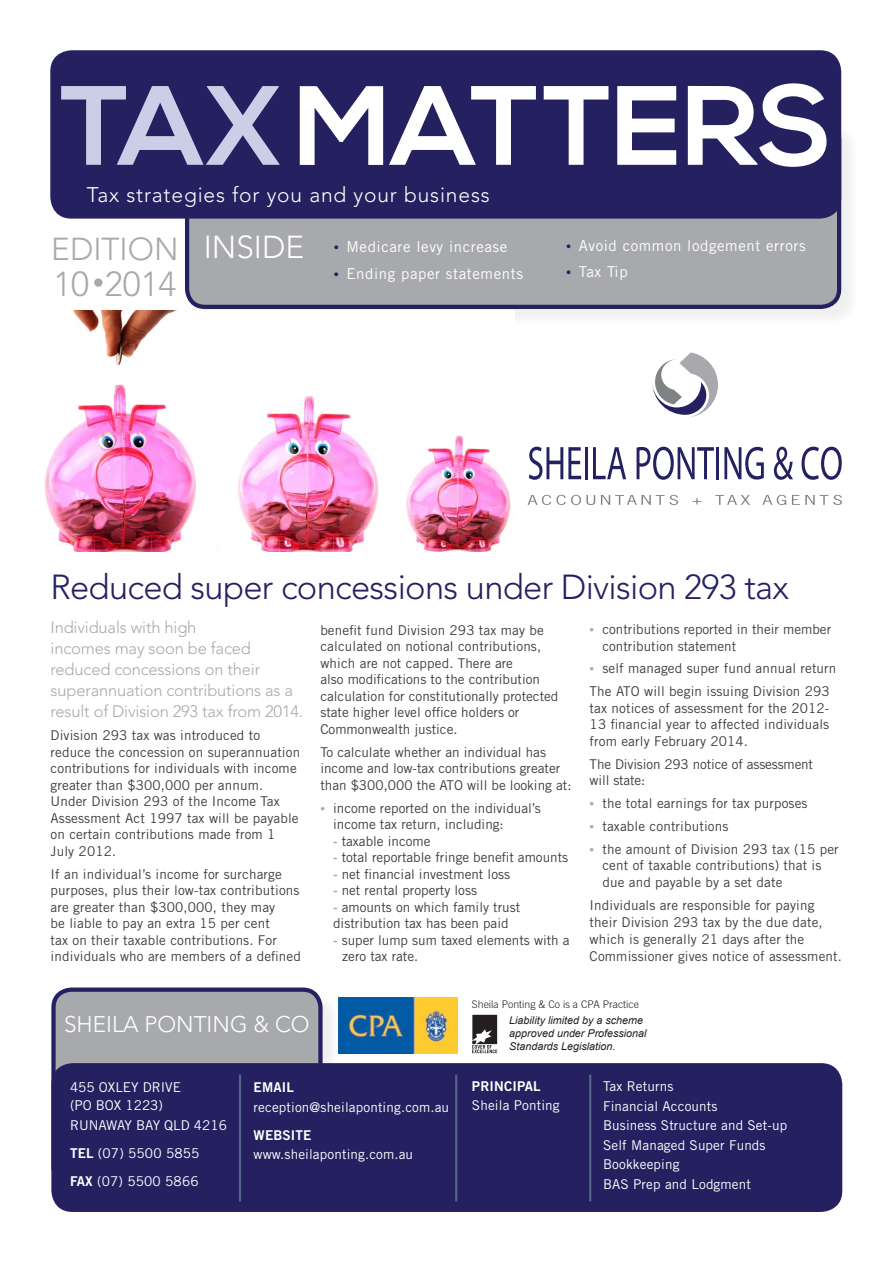
<style>
.page{position:relative;width:893px;height:1263px;background:#fff}
.page>*{position:absolute;margin:0;border:0;box-sizing:border-box;transform-origin:0 0}
.Title_-_Article{font:700 112.5px "Nexa";color:#fff}
.Title_-_Article-2{font:300 34.5px "Avenir LT Std";letter-spacing:-.02em;color:#252161}
.Title_-_Article-3{font:300 34.5px "Avenir LT Std";color:#a8a9ad}
.Title_-_Article-4{font:300 31.5px "Avenir LT Std";color:#a8a9ad}
.Title_-_Article-5{font:300 31.5px "Avenir LT Std";color:#fff}
.t1{font:300 22.5px "Avenir LT Std";color:#fff}
.Title_-_Article-6{font:300 21px "Avenir LT Std";letter-spacing:.04em;color:#fff}
.Body_Text{font:300 16.5px/21px "Avenir LT Std";letter-spacing:-.01em;color:#a8a9ad}
.t2{font:15px "Trade Gothic LT Std";letter-spacing:.04em;color:#fff}
.Body_Text-2{font:13.5px/16.5px "Trade Gothic LT Std";letter-spacing:.01em;color:#3e3e3f}
.t3{font:13.5px/19.5px "Trade Gothic LT Std";letter-spacing:.01em;color:#fff}
.Body_Text-3{font:13.5px/16.5px "Trade Gothic LT Std";letter-spacing:-.01em;color:#3e3e3f}
.t4{font:italic 10.8px/12.9px "Arial";color:#231f20}
.t5{font:300 10.5px "Trade Gothic LT Std";color:#231f20}
.s1{color:#cbcee7}
.s2{font-family:"Myriad Pro";font-size:18px;color:#252161}
.s3{font-family:"Myriad Pro";font-size:16.5px;color:#a8a9ad}
.s4{font-family:"Trade Gothic LT Std Bd 2";color:#a8a9ad}
.s5{font-family:"Trade Gothic LT Std Bd 2"}
</style>
<div class="page">
<div style="left:187px;top:122px;width:673px;height:205px;background:#f4f4f4"></div>
<div style="left:187px;top:122px;width:652px;height:185px;background:#a8a9ad;border-radius:18px"></div>
<div style="left:185px;top:119px;width:656px;height:190px;border:4px solid #252161;border-radius:18px"></div>
<div style="left:50px;top:50px;width:791px;height:169px;background:#252161;border-radius:21px"></div>
<div style="left:54px;top:990px;width:287px;height:216px;background:#231f20;opacity:.07"></div>
<div style="left:53px;top:990px;width:267px;height:195px;background:#a8a9ad;border-radius:18px"></div>
<div style="left:51px;top:987px;width:272px;height:200px;border:4px solid #252161;border-radius:18px"></div>
<div style="left:51px;top:1063px;width:791px;height:149px;background:#252161;border-radius:21px"></div>
<hr style="left:239px;top:1074px;width:2px;height:127px;background:#87adbd">
<hr style="left:455px;top:1074px;width:2px;height:127px;background:#87adbd">
<hr style="left:589px;top:1074px;width:2px;height:127px;background:#87adbd">
<svg style="left:528px;top:495px;width:67px;height:10px"></svg>
<svg style="left:601px;top:495px;width:77px;height:10px"></svg>
<svg style="left:692px;top:498px;width:9px;height:6px"></svg>
<svg style="left:715px;top:495px;width:35px;height:10px"></svg>
<svg style="left:762px;top:495px;width:24px;height:10px"></svg>
<svg style="left:792px;top:495px;width:50px;height:10px"></svg>
<svg style="left:652px;top:352px;width:66px;height:66px"></svg>
<svg style="left:529px;top:447px;width:52px;height:33px"></svg>
<hr style="left:585px;top:447px;width:3px;height:32px;background:#252161">
<svg style="left:593px;top:447px;width:33px;height:32px"></svg>
<svg style="left:637px;top:447px;width:77px;height:33px"></svg>
<hr style="left:716px;top:447px;width:3px;height:32px;background:#252161">
<svg style="left:724px;top:447px;width:40px;height:33px"></svg>
<svg style="left:774px;top:447px;width:19px;height:33px"></svg>
<svg style="left:801px;top:447px;width:41px;height:33px"></svg>
<img style="left:339px;top:997px;width:118px;height:56px">
<svg style="left:472px;top:1015px;width:26px;height:38px"></svg>
<img style="left:44px;top:311px;width:470px;height:240px">
<div style="left:95px;top:279px;width:7px;height:7px;background:#a8a9ad;border-radius:50%"></div>
<div style="left:94px;top:278px;width:9px;height:9px;border:2px solid #a8a9ad;border-radius:50%"></div>
<p class="Title_-_Article" style="left:60px;top:61px;width:774px"><span class="s1">TAX</span>MATTERS</p>
<p class="Title_-_Article-6" style="left:87px;top:182px;width:404px">Tax strategies for you and your business</p>
<p class="Title_-_Article-4" style="left:51px;top:231px;width:129px">EDITION</p>
<p class="Title_-_Article-3" style="left:53px;top:264px;width:125px">10 2014</p>
<p class="Title_-_Article-5" style="left:204px;top:229px;width:102px">INSIDE</p>
<p class="t2" style="left:334px;top:238px;width:175px"><span class="s2">•</span> Medicare levy increase</p>
<p class="t2" style="left:334px;top:264px;width:191px"><span class="s2">•</span> Ending paper statements</p>
<p class="t2" style="left:566px;top:236px;width:241px"><span class="s2">•</span> Avoid common lodgement errors</p>
<p class="t2" style="left:566px;top:263px;width:63px"><span class="s2">•</span> Tax Tip</p>
<p class="Title_-_Article-2" style="left:50px;top:567px;width:740px">Reduced super concessions under Division 293 tax</p>
<p class="Body_Text" style="left:51px;top:617px;width:254px">Individuals with high<br>incomes may soon be faced reduced concessions on their superannuation contributions as a result of Division 293 tax from 2014.</p>
<p class="Body_Text-2" style="left:51px;top:727px;width:251px">Division 293 tax was introduced to reduce the concession on superannuation contributions for individuals with income greater than $300,000 per annum.<br>Under Division 293 of the Income Tax Assessment Act 1997 tax will be payable on certain contributions made from 1<br>July 2012.</p>
<p class="Body_Text-2" style="left:51px;top:865px;width:252px">If an individual’s income for surcharge purposes, plus their low-tax contributions are greater than $300,000, they may<br>be liable to pay an extra 15 per cent<br>tax on their taxable contributions. For individuals who are members of a defined</p>
<p class="Body_Text-2" style="left:320px;top:622px;width:240px">benefit fund Division 293 tax may be calculated on notional contributions, which are not capped. There are<br>also modifications to the contribution calculation for constitutionally protected state higher level office holders or Commonwealth justice.</p>
<p class="Body_Text-2" style="left:320px;top:744px;width:253px">To calculate whether an individual has income and low-tax contributions greater than $300,000 the ATO will be looking at:</p>
<p class="Body_Text-2" style="left:333px;top:799px;width:209px;text-indent:-13px"><span class="s3">•</span> income reported on the individual’s income tax return, including:</p>
<p class="Body_Text-2" style="left:333px;top:832px;width:99px"><span class="s4">-</span> taxable income</p>
<p class="Body_Text-2" style="left:333px;top:849px;width:237px"><span class="s4">-</span> total reportable fringe benefit amounts</p>
<p class="Body_Text-2" style="left:333px;top:865px;width:178px"><span class="s4">-</span> net financial investment loss</p>
<p class="Body_Text-2" style="left:333px;top:882px;width:145px"><span class="s4">-</span> net rental property loss</p>
<p class="Body_Text-2" style="left:333px;top:898px;width:189px"><span class="s4">-</span> amounts on which family trust distribution tax has been paid</p>
<p class="Body_Text-2" style="left:342px;top:931px;width:229px;text-indent:-9px"><span class="s4">-</span> super lump sum taxed elements with a zero tax rate.</p>
<p class="Body_Text-2" style="left:602px;top:621px;width:230px;text-indent:-13px"><span class="s3">•</span> contributions reported in their member contribution statement</p>
<p class="Body_Text-2" style="left:590px;top:660px;width:248px"><span class="s3">•</span> self managed super fund annual return</p>
<p class="Body_Text-2" style="left:590px;top:683px;width:242px;text-align:justify">The ATO will begin issuing Division 293 tax notices of assessment for the 2012- 13 financial year to affected individuals from early February 2014.</p>
<p class="Body_Text-3" style="left:590px;top:755px;width:225px">The Division 293 notice of assessment will state:</p>
<p class="Body_Text-2" style="left:590px;top:795px;width:219px"><span class="s3">•</span> the total earnings for tax purposes</p>
<p class="Body_Text-2" style="left:590px;top:818px;width:140px"><span class="s3">•</span> taxable contributions</p>
<p class="Body_Text-2" style="left:602px;top:841px;width:238px;text-indent:-13px"><span class="s3">•</span> the amount of Division 293 tax (15 per cent of taxable contributions) that is due and payable by a set date</p>
<p class="Body_Text-2" style="left:590px;top:897px;width:254px;line-height:17px">Individuals are responsible for paying their Division 293 tax by the due date, which is generally 21 days after the Commissioner gives notice of assessment.</p>
<p class="t1" style="left:64px;top:1011px;width:247px">SHEILA PONTING &amp; CO</p>
<p class="t5" style="left:472px;top:998px;width:169px">Sheila Ponting &amp; Co is a CPA Practice</p>
<p class="t4" style="left:509px;top:1014px;width:139px">Liability limited by a scheme approved under Professional<br>Standards Legislation.</p>
<p class="t3" style="left:70px;top:1078px;width:113px;line-height:18px">455 OXLEY DRIVE (PO BOX 1223)</p>
<p class="t3" style="left:70px;top:1115px;width:158px">RUNAWAY BAY QLD 4216</p>
<p class="t3" style="left:70px;top:1143px;width:131px"><span class="s5">TEL</span> (07) 5500 5855</p>
<p class="t3" style="left:70px;top:1171px;width:130px"><span class="s5">FAX</span> (07) 5500 5866</p>
<p class="t3" style="left:254px;top:1078px;width:197px"><span class="s5">EMAIL </span>reception@sheilaponting.com.au</p>
<p class="t3" style="left:254px;top:1125px;width:161px"><span class="s5">WEBSITE </span>www.sheilaponting.com.au</p>
<p class="t3" style="left:472px;top:1076px;width:89px"><span class="s5">PRINCIPAL<br></span>Sheila Ponting</p>
<p class="t3" style="left:603px;top:1076px;width:186px">Tax Returns<br>Financial Accounts<br>Business Structure and Set-up<br>Self Managed Super Funds<br>Bookkeeping<br>BAS Prep and Lodgment</p>
</div>
